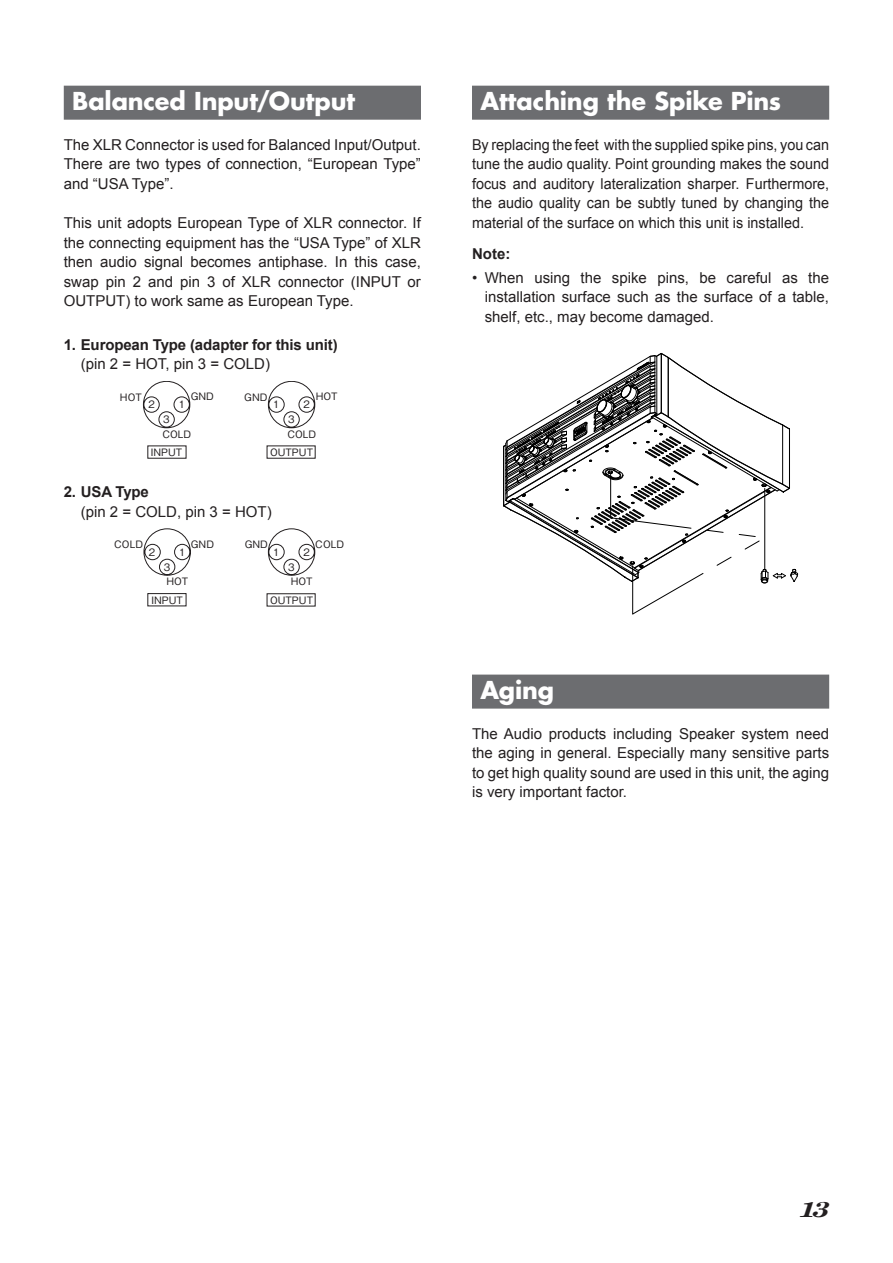
<style>
.page{position:relative;width:893px;height:1263px;background:#fff}
.page>*{position:absolute;margin:0;border:0;box-sizing:border-box;transform-origin:0 0}
.t1{font:700 24px "Futura Std";letter-spacing:-.005em;color:#fff}
.t2{font:italic 700 21px "Cantury School";color:#231f20;scale:1.3 1}
.t3{font:15px/19.5px "Arial";color:#231f20;text-align:justify}
.t4{font:15px/19.5px "Arial";color:#231f20;text-align:justify;scale:.96 1}
.t5{font:700 15px "Arial";letter-spacing:-.01em;color:#231f20}
.t6{font:10.2px/18.5px "Gothic BBB Pro Medium 90 pv RKSJ H";color:#231f20}
</style>
<div class="page">
<div style="left:64px;top:86px;width:357px;height:34px;background:#6c6d70"></div>
<svg style="left:143px;top:381px;width:173px;height:78px"></svg>
<svg style="left:143px;top:528px;width:173px;height:78px"></svg>
<div style="left:472px;top:86px;width:357px;height:34px;background:#6c6d70"></div>
<div style="left:472px;top:675px;width:357px;height:34px;background:#6c6d70"></div>
<svg style="left:503px;top:353px;width:295px;height:261px"></svg>
<h1 class="t1" style="left:72px;top:85px;width:284px">Balanced Input/Output</h1>
<p class="t3" style="left:64px;top:135px;width:359px">The XLR Connector is used for Balanced Input/Output.<br>There are two types of connection, “European Type” and “USA Type”.</p>
<p class="t3" style="left:64px;top:213px;width:359px">This unit adopts European Type of XLR connector. If the connecting equipment has the “USA Type” of XLR then audio signal becomes antiphase. In this case, swap pin 2 and pin 3 of XLR connector (INPUT or OUTPUT) to work same as European Type.</p>
<p class="t5" style="left:64px;top:334px;width:275px">1. European Type (adapter for this unit)</p>
<p class="t3" style="left:81px;top:354px;width:191px">(pin 2 = HOT, pin 3 = COLD)</p>
<p class="t6" style="left:120px;top:386px;width:23px">HOT</p>
<p class="t6" style="left:191px;top:386px;width:25px">GND</p>
<p class="t6" style="left:151px;top:423px;width:42px;text-indent:12px">COLD<br>INPUT</p>
<p class="t5" style="left:64px;top:482px;width:87px">2. USA Type</p>
<p class="t3" style="left:81px;top:502px;width:192px">(pin 2 = COLD, pin 3 = HOT)</p>
<p class="t6" style="left:244px;top:386px;width:25px">GND</p>
<p class="t6" style="left:316px;top:386px;width:23px">HOT</p>
<p class="t6" style="left:270px;top:423px;width:48px;text-indent:17px">COLD<br>OUTPUT</p>
<p class="t6" style="left:148px;top:394px;width:8px">2</p>
<p class="t6" style="left:179px;top:394px;width:8px">1</p>
<p class="t6" style="left:163px;top:409px;width:8px">3</p>
<p class="t6" style="left:273px;top:394px;width:8px">1</p>
<p class="t6" style="left:304px;top:394px;width:8px">2</p>
<p class="t6" style="left:288px;top:409px;width:8px">3</p>
<p class="t6" style="left:304px;top:427px;width:8px">2</p>
<p class="t6" style="left:179px;top:427px;width:8px">1</p>
<p class="t6" style="left:163px;top:442px;width:8px">3</p>
<p class="t6" style="left:288px;top:442px;width:8px">3</p>
<p class="t6" style="left:114px;top:500px;width:30px">COLD</p>
<p class="t6" style="left:191px;top:501px;width:25px">GND</p>
<p class="t6" style="left:166px;top:538px;width:23px">HOT</p>
<p class="t6" style="left:245px;top:500px;width:25px">GND</p>
<p class="t6" style="left:149px;top:508px;width:8px">2</p>
<p class="t6" style="left:114px;top:533px;width:30px">COLD</p>
<p class="t6" style="left:191px;top:534px;width:25px">GND</p>
<p class="t6" style="left:151px;top:571px;width:38px;text-indent:15px">HOT<br>INPUT</p>
<p class="t6" style="left:245px;top:533px;width:25px">GND</p>
<p class="t6" style="left:315px;top:534px;width:30px">COLD</p>
<p class="t6" style="left:270px;top:571px;width:45px;text-align:right">HOT<br>OUTPUT</p>
<p class="t6" style="left:291px;top:538px;width:23px">HOT</p>
<p class="t6" style="left:149px;top:541px;width:8px">2</p>
<p class="t6" style="left:179px;top:541px;width:8px">1</p>
<p class="t6" style="left:164px;top:557px;width:8px">3</p>
<p class="t6" style="left:273px;top:541px;width:8px">1</p>
<p class="t6" style="left:304px;top:541px;width:8px">2</p>
<p class="t6" style="left:288px;top:557px;width:8px">3</p>
<h1 class="t1" style="left:480px;top:85px;width:302px">Attaching the Spike Pins</h1>
<p class="t4" style="left:472px;top:135px;width:374px">By replacing the feet with the supplied spike pins, you can tune the audio quality. Point grounding makes the sound focus and auditory lateralization sharper. Furthermore, the audio quality can be subtly tuned by changing the material of the surface on which this unit is installed.</p>
<p class="t5" style="left:472px;top:244px;width:40px">Note:</p>
<p class="t3" style="left:485px;top:268px;width:346px;text-indent:-13px">• When using the spike pins, be careful as the installation surface such as the surface of a table, shelf, etc., may become damaged.</p>
<h1 class="t1" style="left:480px;top:674px;width:75px">Aging</h1>
<p class="t3" style="left:472px;top:724px;width:359px">The Audio products including Speaker system need the aging in general. Especially many sensitive parts to get high quality sound are used in this unit, the aging is very important factor.</p>
<h2 class="t2" style="left:802px;top:1197px;width:22px">13</h2>
</div>
